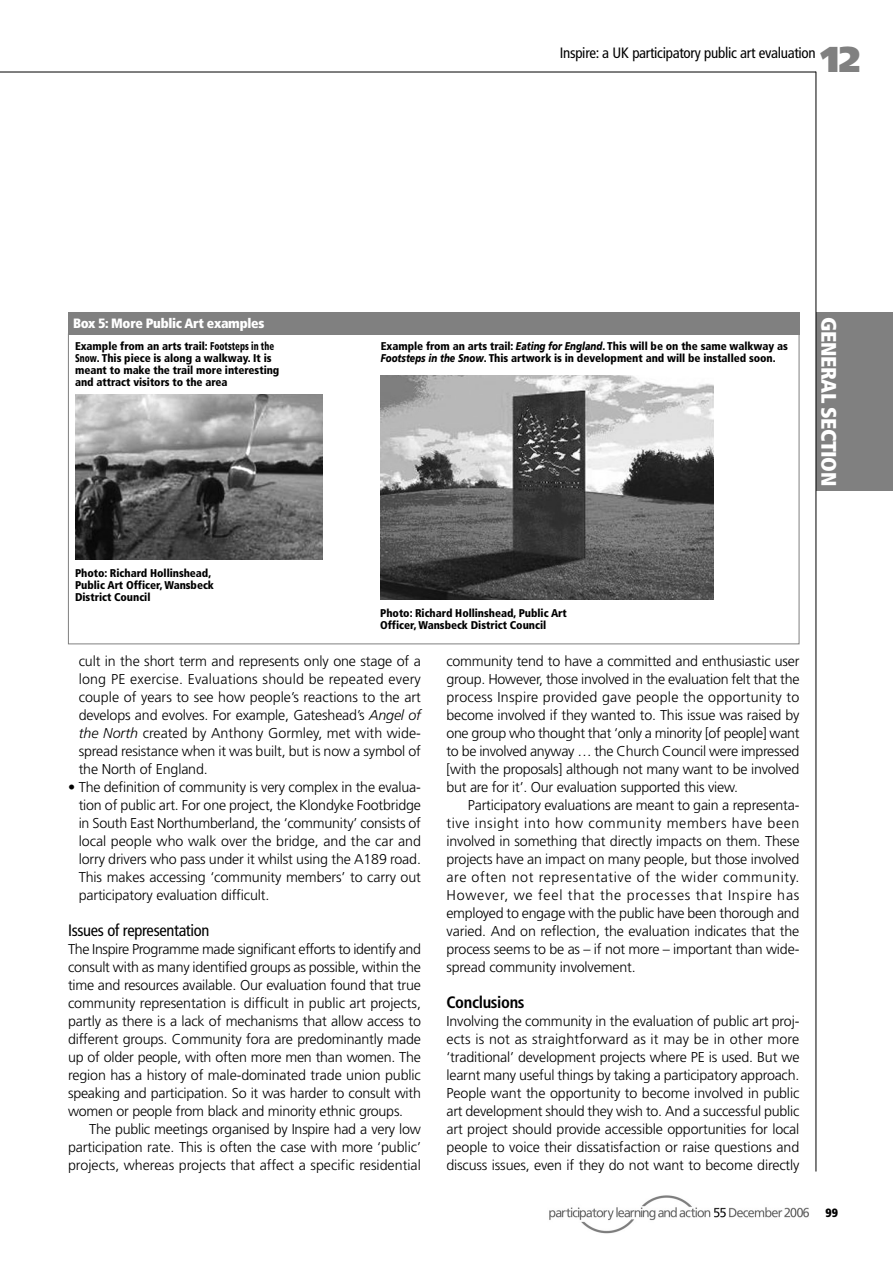
<style>
.page{position:relative;width:893px;height:1263px;background:#fff}
.page>*{position:absolute;margin:0;border:0;box-sizing:border-box;transform-origin:0 0}
.t1{font:900 36px "Frutiger";color:#808080}
.t2{font:900 condensed 21px "Frutiger";letter-spacing:-.02em;color:#fff}
.t3{font:condensed 16.5px "Frutiger";letter-spacing:-.02em;color:#000}
.t4{font:700 condensed 16.5px "Frutiger";letter-spacing:-.02em;color:#000}
.t5{font:condensed 15px "Frutiger";letter-spacing:-.02em;color:#000}
.t6{font:300 14.25px/18px "Frutiger";letter-spacing:-.01em;color:#000;text-align:justify}
.t7{font:900 condensed 13.5px "Frutiger";letter-spacing:-.02em;color:#fff}
.t8{font:900 condensed 12px "Frutiger";color:#000}
.t9{font:900 condensed 11.25px/12px "Frutiger";letter-spacing:-.005em;color:#000}
.s1{font-style:italic;font-stretch:normal}
.s2{font-style:italic}
</style>
<div class="page">
<div style="left:816px;top:313px;width:77px;height:178px;background:#808080"></div>
<hr style="left:816px;top:72px;width:1px;height:1099px;background:#000">
<hr style="left:0;top:72px;width:816px;height:1px;background:#000">
<img style="left:549px;top:1195px;width:260px;height:39px">
<div style="left:68px;top:312px;width:731px;height:23px;background:#808080"></div>
<img style="left:75px;top:394px;width:247px;height:166px">
<img style="left:380px;top:375px;width:334px;height:225px">
<p class="t7" style="left:73px;top:318px;width:193px">Box 5: More Public Art examples</p>
<p class="t9" style="left:75px;top:341px;width:206px">Example from an arts trail: Footsteps in the Snow. This piece is along a walkway. It is meant to make the trail more interesting and attract visitors to the area</p>
<p class="t9" style="left:75px;top:568px;width:140px">Photo: Richard Hollinshead,<br>Public Art Officer, Wansbeck<br>District Council</p>
<p class="t5" style="left:560px;top:47px;width:257px">Inspire: a UK participatory public art evaluation</p>
<h1 class="t1" style="left:821px;top:45px;width:41px">12</h1>
<p class="t9" style="left:381px;top:341px;width:408px">Example from an arts trail: <span class="s1">Eating for England</span>. This will be on the same walkway as<br><span class="s1">Footsteps in the Snow</span>. This artwork is in development and will be installed soon.</p>
<h2 class="t2" style="left:837px;top:317px;width:170px;rotate:90deg">GENERAL SECTION</h2>
<p class="t9" style="left:380px;top:607px;width:188px">Photo: Richard Hollinshead, Public Art<br>Officer, Wansbeck District Council</p>
<p class="t6" style="left:79px;top:653px;width:344px">cult in the short term and represents only one stage of a long PE exercise. Evaluations should be repeated every couple of years to see how people’s reactions to the art develops and evolves. For example, Gateshead’s <span class="s2">Angel of the North</span> created by Anthony Gormley, met with wide&shy;spread resistance when it was built, but is now a symbol of the North of England.</p>
<p class="t6" style="left:79px;top:779px;width:344px;text-indent:-11px">• The definition of community is very complex in the evalua&shy;tion of public art. For one project, the Klondyke Footbridge in South East Northumberland, the ‘community’ consists of local people who walk over the bridge, and the car and lorry drivers who pass under it whilst using the A189 road.<br>This makes accessing ‘community members’ to carry out participatory evaluation difficult.</p>
<p class="t3" style="left:68px;top:924px;width:143px">Issues of representation</p>
<p class="t6" style="left:68px;top:941px;width:354px">The Inspire Programme made significant efforts to identify and consult with as many identified groups as possible, within the time and resources available. Our evaluation found that true community representation is difficult in public art projects, partly as there is a lack of mechanisms that allow access to different groups. Community fora are predominantly made up of older people, with often more men than women. The region has a history of male-dominated trade union public speaking and participation. So it was harder to consult with women or people from black and minority ethnic groups.</p>
<p class="t6" style="left:68px;top:1121px;width:354px;text-indent:21px">The public meetings organised by Inspire had a very low participation rate. This is often the case with more ‘public’ projects, whereas projects that affect a specific residential</p>
<p class="t6" style="left:446px;top:653px;width:355px">community tend to have a committed and enthusiastic user group. However, those involved in the evaluation felt that the process Inspire provided gave people the opportunity to become involved if they wanted to. This issue was raised by one group who thought that ‘only a minority [of people] want to be involved anyway … the Church Council were impressed [with the proposals] although not many want to be involved but are for it’. Our evaluation supported this view.</p>
<p class="t6" style="left:446px;top:797px;width:354px;text-indent:21px">Participatory evaluations are meant to gain a representa&shy;tive insight into how community members have been involved in something that directly impacts on them. These projects have an impact on many people, but those involved are often not representative of the wider community.<br>However, we feel that the processes that Inspire has employed to engage with the public have been thorough and varied. And on reflection, the evaluation indicates that the process seems to be as – if not more – important than wide&shy;spread community involvement.</p>
<p class="t4" style="left:446px;top:996px;width:80px">Conclusions</p>
<p class="t6" style="left:446px;top:1013px;width:354px">Involving the community in the evaluation of public art proj&shy;ects is not as straightforward as it may be in other more ‘traditional’ development projects where PE is used. But we learnt many useful things by taking a participatory approach.<br>People want the opportunity to become involved in public art development should they wish to. And a successful public art project should provide accessible opportunities for local people to voice their dissatisfaction or raise questions and discuss issues, even if they do not want to become directly</p>
<p class="t8" style="left:826px;top:1208px;width:14px">99</p>
</div>
